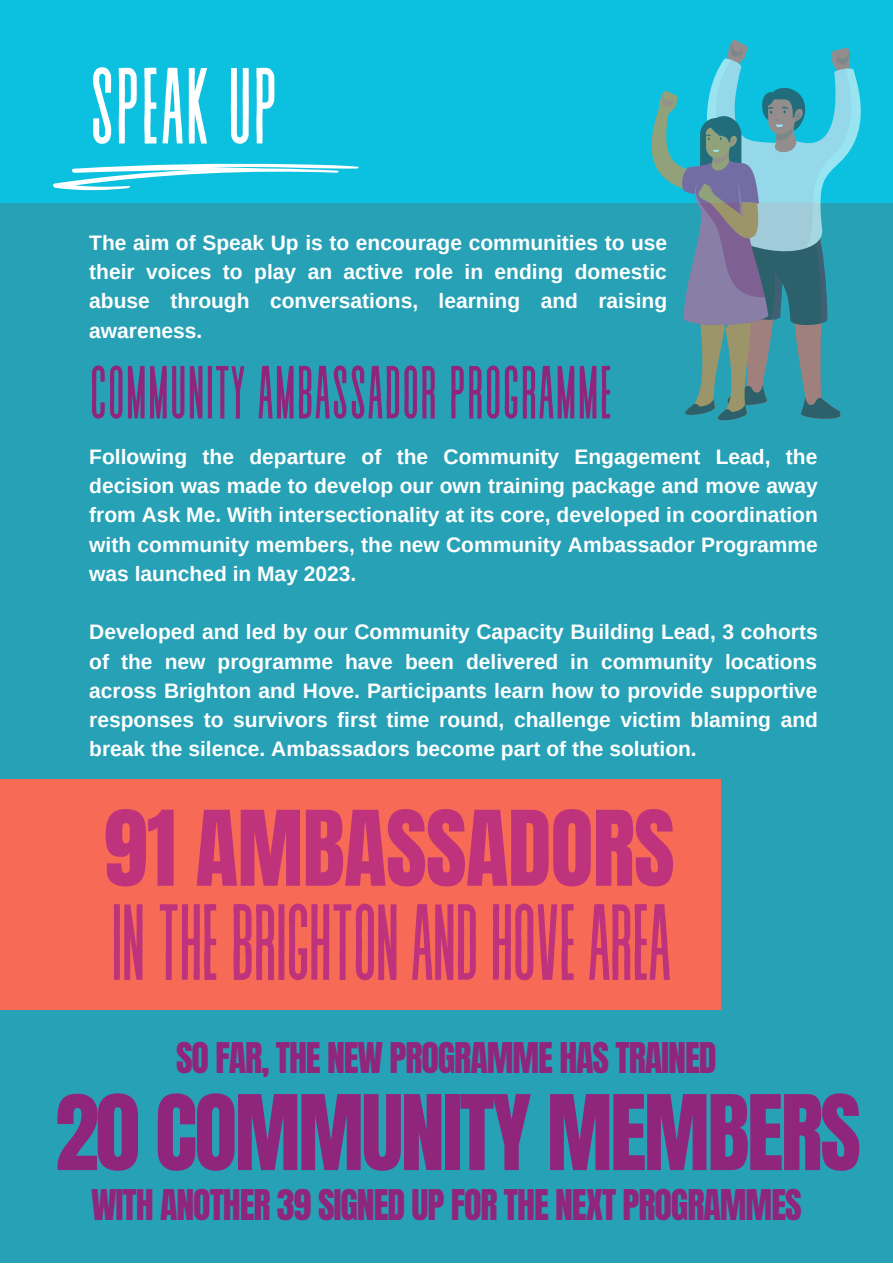
<style>
.page{position:relative;width:893px;height:1264px;background:#fff}
.page>*{position:absolute;margin:0;border:0;box-sizing:border-box;transform-origin:0 0}
.t1{font:107.85px "Revive 80 Tall";letter-spacing:-.03em;color:#be337b}
.t2{font:107.85px "Revive 80 Tall";color:#fff}
.t3{font:88.35px "Anton";letter-spacing:-.03em;color:#90257c}
.t4{font:88.35px "Anton";letter-spacing:-.01em;color:#be337b}
.t5{font:75px "Revive 80 Tall";color:#90257c}
.t6{font:36px "Anton";letter-spacing:-.03em;color:#90257c}
.t7{font:700 21px/29.2px "Arimo";color:#fff;text-align:justify}
</style>
<div class="page">
<div style="left:0;top:0;width:892px;height:1262px;background:#27a1b6"></div>
<div style="left:0;top:779px;width:721px;height:230px;background:#f66a56"></div>
<div style="left:0;top:0;width:892px;height:203px;background:#0cc0df"></div>
<svg style="left:53px;top:163px;width:306px;height:28px"></svg>
<svg style="left:651px;top:40px;width:210px;height:381px"></svg>
<p class="t2" style="left:89px;top:51px;width:190px">SPEAK UP</p>
<p class="t7" style="left:89px;top:228px;width:579px">The aim of Speak Up is to encourage communities to use their voices to play an active role in ending domestic abuse through conversations, learning and raising awareness.</p>
<p class="t5" style="left:89px;top:354px;width:525px">COMMUNITY AMBASSADOR PROGRAMME</p>
<p class="t7" style="left:89px;top:442px;width:730px">Following the departure of the Community Engagement Lead, the decision was made to develop our own training package and move away from Ask Me. With intersectionality at its core, developed in coordination with community members, the new Community Ambassador Programme was launched in May 2023.</p>
<p class="t7" style="left:89px;top:617px;width:730px">Developed and led by our Community Capacity Building Lead, 3 cohorts of the new programme have been delivered in community locations across Brighton and Hove. Participants learn how to provide supportive responses to survivors first time round, challenge victim blaming and break the silence. Ambassadors become part of the solution.</p>
<p class="t4" style="left:103px;top:785px;width:572px">91 AMBASSADORS</p>
<p class="t1" style="left:110px;top:887px;width:563px">INTHEBRIGHTONANDHOVEAREA</p>
<p class="t6" style="left:176px;top:1032px;width:542px">SO FAR, THE NEW PROGRAMME HAS TRAINED</p>
<p class="t3" style="left:55px;top:1069px;width:807px">20 COMMUNITY MEMBERS</p>
<p class="t6" style="left:91px;top:1178px;width:712px">WITH ANOTHER 39 SIGNED UP FOR THE NEXT PROGRAMMES</p>
</div>
